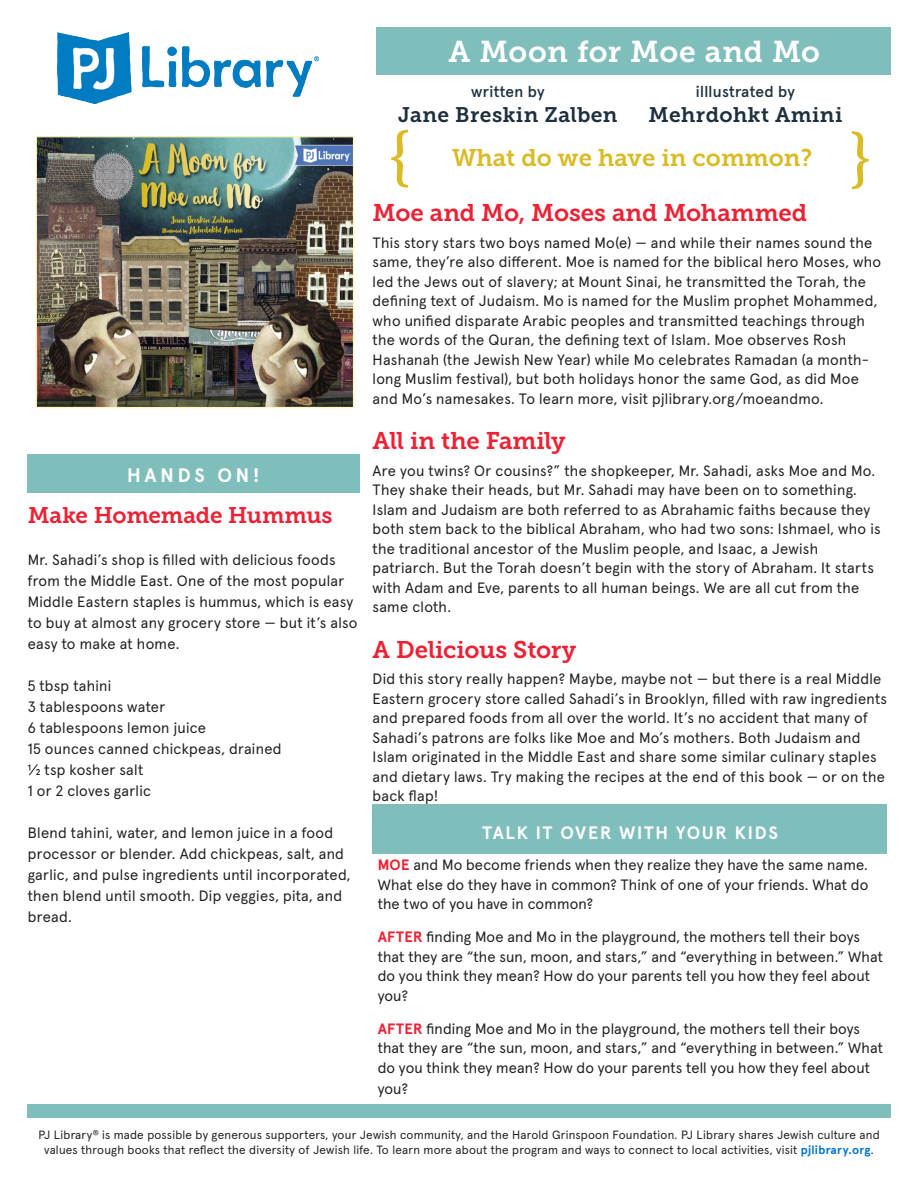
<style>
.page{position:relative;width:918px;height:1188px;background:#fff}
.page>*{position:absolute;margin:0;border:0;box-sizing:border-box;transform-origin:0 0}
.t1{font:700 66px "Minion Pro";color:#d9bb25}
.t2{font:30px "Museo Slab 700";letter-spacing:.005em;color:#fff}
.t3{font:24px "Museo Slab 700";letter-spacing:-.01em;color:#ed2134}
.t4{font:24px "Museo Slab 700";color:#d9bb25}
.t5{font:22.5px "Museo Slab 700";letter-spacing:-.01em;color:#ed2134}
.t6{font:21px "Museo Slab 700";letter-spacing:.02em;color:#1d2f3e}
.t7{font:700 19.5px "Apercu Pro";letter-spacing:.2em;color:#fff}
.t8{font:700 18px "Apercu Pro";letter-spacing:.09em;color:#fff}
.t9{font:500 15.75px "Apercu Pro";letter-spacing:.02em;color:#1d2f3e}
.t10{font:15px/19.5px "Apercu Pro";letter-spacing:.02em;color:#231f20}
.t11{font:12px/15px "Apercu Pro";letter-spacing:.02em;color:#231f20;text-align:center}
.s1{font-weight:700;color:#ed2034}
.s2{font-weight:700;color:#0073ce}
</style>
<div class="page">
<div style="left:376px;top:27px;width:515px;height:48px;background:#80bebc"></div>
<img style="left:38px;top:138px;width:314px;height:268px">
<div style="left:36px;top:136px;width:318px;height:272px;border:1px solid #fef5bf"></div>
<div style="left:373px;top:805px;width:514px;height:49px;background:#80bebc"></div>
<div style="left:27px;top:1104px;width:864px;height:13px;background:#80bebc"></div>
<div style="left:27px;top:455px;width:333px;height:38px;background:#80bebc"></div>
<img style="left:58px;top:32px;width:261px;height:71px">
<p class="t7" style="left:127px;top:460px;width:134px">HANDS ON!</p>
<p class="t5" style="left:28px;top:503px;width:306px">Make Homemade Hummus</p>
<p class="t10" style="left:28px;top:548px;width:331px;line-height:21px">Mr. Sahadi’s shop is filled with delicious foods from the Middle East. One of the most popular Middle Eastern staples is hummus, which is easy to buy at almost any grocery store — but it’s also easy to make at home.</p>
<p class="t10" style="left:28px;top:675px;width:85px">5 tbsp tahini</p>
<p class="t10" style="left:28px;top:696px;width:139px">3 tablespoons water</p>
<p class="t10" style="left:28px;top:717px;width:180px">6 tablespoons lemon juice</p>
<p class="t10" style="left:28px;top:738px;width:255px">15 ounces canned chickpeas, drained</p>
<p class="t10" style="left:28px;top:759px;width:117px">½ tsp kosher salt</p>
<p class="t10" style="left:28px;top:780px;width:125px">1 or 2 cloves garlic</p>
<p class="t10" style="left:28px;top:821px;width:324px;line-height:21px">Blend tahini, water, and lemon juice in a food processor or blender. Add chickpeas, salt, and garlic, and pulse ingredients until incorporated, then blend until smooth. Dip veggies, pita, and bread.</p>
<p class="t2" style="left:449px;top:34px;width:373px">A Moon for Moe and Mo</p>
<p class="t9" style="left:471px;top:79px;width:75px">written by</p>
<p class="t6" style="left:398px;top:103px;width:221px">Jane Breskin Zalben</p>
<p class="t9" style="left:696px;top:79px;width:101px">illlustrated by</p>
<p class="t6" style="left:649px;top:103px;width:195px">Mehrdohkt Amini</p>
<p class="t1" style="left:387px;top:109px;width:25px">{</p>
<p class="t4" style="left:452px;top:144px;width:362px">What do we have in common?</p>
<p class="t1" style="left:849px;top:110px;width:25px">}</p>
<p class="t3" style="left:373px;top:199px;width:436px">Moe and Mo, Moses and Mohammed</p>
<p class="t10" style="left:373px;top:231px;width:510px">This story stars two boys named Mo(e) — and while their names sound the same, they’re also different. Moe is named for the biblical hero Moses, who led the Jews out of slavery; at Mount Sinai, he transmitted the Torah, the defining text of Judaism. Mo is named for the Muslim prophet Mohammed, who unified disparate Arabic peoples and transmitted teachings through the words of the Quran, the defining text of Islam. Moe observes Rosh Hashanah (the Jewish New Year) while Mo celebrates Ramadan (a month&shy;long Muslim festival), but both holidays honor the same God, as did Moe and Mo’s namesakes. To learn more, visit pjlibrary.org/moeandmo.</p>
<p class="t3" style="left:373px;top:427px;width:195px">All in the Family</p>
<p class="t10" style="left:373px;top:459px;width:509px">Are you twins? Or cousins?” the shopkeeper, Mr. Sahadi, asks Moe and Mo.<br>They shake their heads, but Mr. Sahadi may have been on to something.<br>Islam and Judaism are both referred to as Abrahamic faiths because they both stem back to the biblical Abraham, who had two sons: Ishmael, who is the traditional ancestor of the Muslim people, and Isaac, a Jewish patriarch. But the Torah doesn’t begin with the story of Abraham. It starts with Adam and Eve, parents to all human beings. We are all cut from the same cloth.</p>
<p class="t3" style="left:373px;top:636px;width:205px">A Delicious Story</p>
<p class="t10" style="left:373px;top:668px;width:516px">Did this story really happen? Maybe, maybe not — but there is a real Middle Eastern grocery store called Sahadi’s in Brooklyn, filled with raw ingredients and prepared foods from all over the world. It’s no accident that many of Sahadi’s patrons are folks like Moe and Mo’s mothers. Both Judaism and Islam originated in the Middle East and share some similar culinary staples and dietary laws. Try making the recipes at the end of this book — or on the back flap!</p>
<p class="t8" style="left:482px;top:819px;width:297px">TALK IT OVER WITH YOUR KIDS</p>
<p class="t10" style="left:378px;top:854px;width:492px;text-align:justify"><span class="s1">MOE</span> and Mo become friends when they realize they have the same name.<br>What else do they have in common? Think of one of your friends. What do the two of you have in common?</p>
<p class="t10" style="left:378px;top:926px;width:507px"><span class="s1">AFTER</span> finding Moe and Mo in the playground, the mothers tell their boys that they are “the sun, moon, and stars,” and “everything in between.” What do you think they mean? How do your parents tell you how they feel about you?</p>
<p class="t10" style="left:378px;top:1018px;width:507px"><span class="s1">AFTER</span> finding Moe and Mo in the playground, the mothers tell their boys that they are “the sun, moon, and stars,” and “everything in between.” What do you think they mean? How do your parents tell you how they feel about</p>
<p class="t10" style="left:378px;top:1078px;width:32px">you?</p>
<p class="t11" style="left:38px;top:1126px;width:843px">PJ Library<sup>®</sup> is made possible by generous supporters, your Jewish community, and the Harold Grinspoon Foundation. PJ Library shares Jewish culture and values through books that reflect the diversity of Jewish life. To learn more about the program and ways to connect to local activities, visit <span class="s2">pjlibrary.org</span>.</p>
</div>
